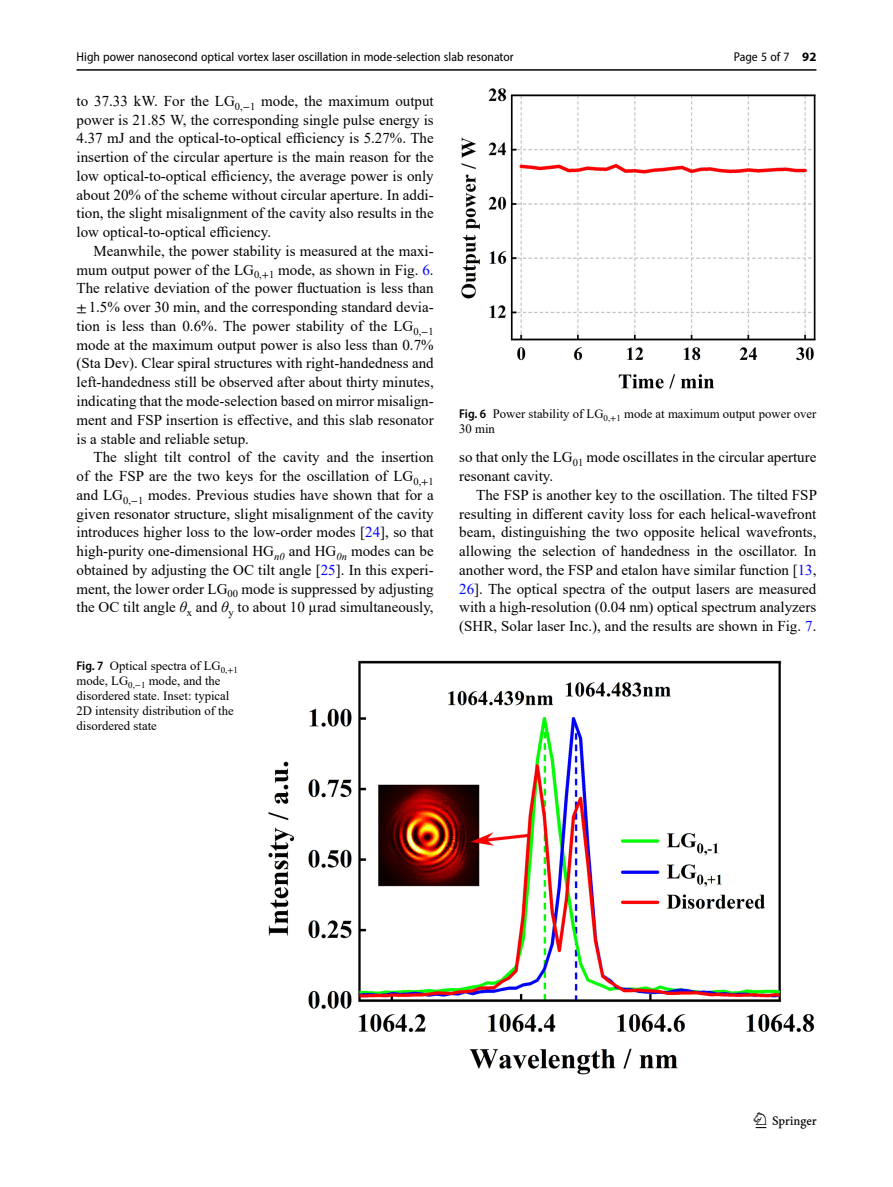
<style>
.page{position:relative;width:893px;height:1187px;background:#fff}
.page>*{position:absolute;margin:0;border:0;box-sizing:border-box;transform-origin:0 0}
.t1{font:22.5px "Springnew";color:#000}
.Body_Text_Indent{font:15px/18.8px "Times New Roman";color:#000;text-align:justify}
.Figure_Caption_Side{font:12.75px/15px "Times New Roman";color:#000}
.t2{font:semi-condensed 12.75px "Myriad Pro";color:#000}
.Figure_Caption{font:12.75px/15px "Times New Roman";color:#000}
.s1{font-weight:700;font-stretch:normal}
.s2{color:#00f}
.s3{font-family:"STIX"}
.s4{font-style:italic}
.s5{font-family:"Myriad Pro";font-weight:600;font-stretch:semi-condensed}
</style>
<div class="page">
<hr style="left:77px;top:69px;width:739px;height:2px;background:#000">
<img style="left:268px;top:660px;width:547px;height:415px">
<img style="left:461px;top:88px;width:355px;height:301px">
<p class="t2" style="left:77px;top:49px;width:439px">High power nanosecond optical vortex laser oscillation in mode-selection slab resonator</p>
<p class="t2" style="left:734px;top:49px;width:84px">Page 5 of 7 <span class="s1">92</span></p>
<p class="Body_Text_Indent" style="left:77px;top:91px;width:359px">to 37.33 kW. For the LG<sub>0,</sub><sub>−</sub><sub>1</sub> mode, the maximum output power is 21.85 W, the corresponding single pulse energy is 4.37 mJ and the optical-to-optical efficiency is 5.27%. The insertion of the circular aperture is the main reason for the low optical-to-optical efficiency, the average power is only about 20% of the scheme without circular aperture. In addi&shy;tion, the slight misalignment of the cavity also results in the low optical-to-optical efficiency.</p>
<p class="Body_Text_Indent" style="left:77px;top:241px;width:359px;text-indent:17px">Meanwhile, the power stability is measured at the maxi&shy;mum output power of the LG<sub>0,</sub><sub>+</sub><sub>1</sub> mode, as shown in Fig. <span class="s2">6</span>.<br>The relative deviation of the power fluctuation is less than <span class="s3">±</span>1.5% over 30 min, and the corresponding standard devia&shy;tion is less than 0.6%. The power stability of the LG<sub>0,</sub><sub>−</sub><sub>1 </sub>mode at the maximum output power is also less than 0.7% (Sta Dev). Clear spiral structures with right-handedness and left-handedness still be observed after about thirty minutes, indicating that the mode-selection based on mirror misalign&shy;ment and FSP insertion is effective, and this slab resonator is a stable and reliable setup.</p>
<p class="Body_Text_Indent" style="left:77px;top:447px;width:359px;text-indent:17px">The slight tilt control of the cavity and the insertion of the FSP are the two keys for the oscillation of LG<sub>0,</sub><sub>+</sub><sub>1 </sub>and LG<sub>0,</sub><sub>−</sub><sub>1</sub> modes. Previous studies have shown that for a given resonator structure, slight misalignment of the cavity introduces higher loss to the low-order modes [<span class="s2">24</span>], so that high-purity one-dimensional HG<sub>n0</sub> and HG<sub>0n</sub> modes can be obtained by adjusting the OC tilt angle [<span class="s2">25</span>]. In this experi&shy;ment, the lower order LG<sub>00</sub> mode is suppressed by adjusting the OC tilt angle <span class="s4">θ</span><sub>x</sub> and <span class="s4">θ</span><sub>y</sub> to about 10 µrad simultaneously,</p>
<p class="Figure_Caption_Side" style="left:77px;top:658px;width:163px"><span class="s5">Fig. 7</span> Optical spectra of LG<sub>0,</sub><sub>+</sub><sub>1 </sub>mode, LG<sub>0,</sub><sub>−</sub><sub>1</sub> mode, and the disordered state. Inset: typical<br>2D intensity distribution of the disordered state</p>
<p class="Figure_Caption" style="left:459px;top:406px;width:359px"><span class="s5">Fig. 6</span> Power stability of LG<sub>0,</sub><sub>+</sub><sub>1</sub> mode at maximum output power over<br>30 min</p>
<p class="Body_Text_Indent" style="left:459px;top:447px;width:359px">so that only the LG<sub>01</sub> mode oscillates in the circular aperture resonant cavity.</p>
<p class="Body_Text_Indent" style="left:459px;top:485px;width:359px;text-indent:17px">The FSP is another key to the oscillation. The tilted FSP resulting in different cavity loss for each helical-wavefront beam, distinguishing the two opposite helical wavefronts, allowing the selection of handedness in the oscillator. In another word, the FSP and etalon have similar function [<span class="s2">13</span>, <span class="s2">26</span>]. The optical spectra of the output lasers are measured with a high-resolution (0.04 nm) optical spectrum analyzers (SHR, Solar laser Inc.), and the results are shown in Fig. <span class="s2">7</span>.</p>
<h1 class="t1" style="left:756px;top:1107px;width:63px">1 3</h1>
</div>
